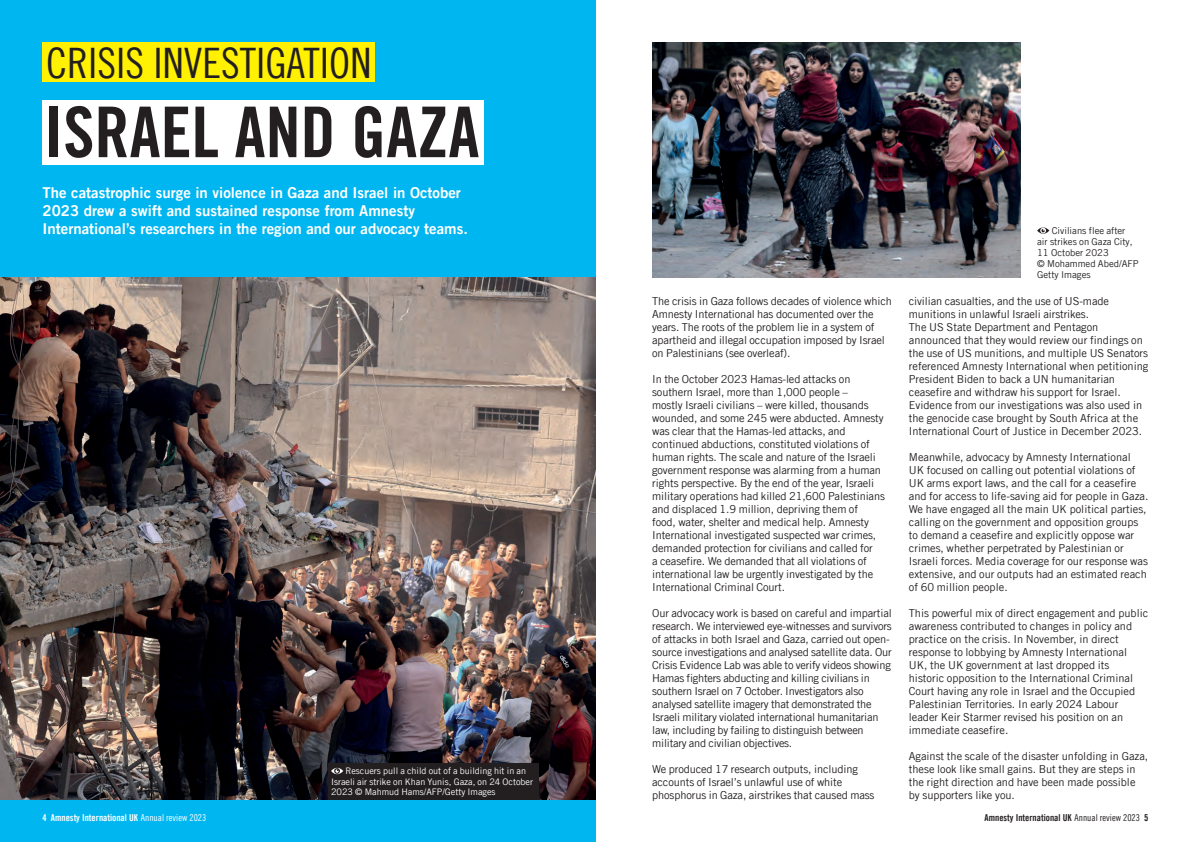
<style>
.page{position:relative;width:1191px;height:842px;background:#fff}
.page>*{position:absolute;margin:0;border:0;box-sizing:border-box;transform-origin:0 0}
.t1{font:70px "Amnesty Trade Gothic Bd Cn 20";color:#231f20}
.t2{font:42px "Amnesty Trade Gothic Cn 18";color:#231f20}
.Standfirst{font:15px/18px "Amnesty Trade Gothic Bd 2";color:#fff}
.BODY_text_Helvetica_no_indent{font:11px/13px "Amnesty Trade Gothic";letter-spacing:-.01em;color:#231f20}
.BODY_text_Helvetica_no_indent-2{font:9.5px/11px "Amnesty Trade Gothic";color:#231f20}
.t3{font:9.5px "Amnesty Trade Gothic Bd Cn 20";color:#fff}
.t4{font:9.5px "Amnesty Trade Gothic Bd Cn 20";color:#231f20}
.BODY_text_Helvetica_no_indent-3{font:9px/10.5px "Amnesty Trade Gothic";color:#fff}
.s1{font-family:"Amnesty Trade Gothic Cn 18"}
</style>
<div class="page">
<div style="left:0;top:0;width:595px;height:842px;background:#00b6f0"></div>
<img style="left:0;top:278px;width:595px;height:521px">
<img style="left:652px;top:43px;width:368px;height:235px">
<svg style="left:1037px;top:227px;width:12px;height:7px"></svg>
<div style="left:328px;top:763px;width:211px;height:36px;background:#231f20"></div>
<svg style="left:331px;top:767px;width:12px;height:8px"></svg>
<div style="left:43px;top:43px;width:332px;height:39px;background:#fff101"></div>
<div style="left:43px;top:100px;width:441px;height:65px;background:#fff"></div>
<p class="t2" style="left:46px;top:38px;width:327px">CRISIS INVESTIGATION</p>
<p class="t1" style="left:44px;top:90px;width:437px">ISRAEL AND GAZA</p>
<p class="Standfirst" style="left:43px;top:183px;width:427px">The catastrophic surge in violence in Gaza and Israel in October<br>2023 drew a swift and sustained response from Amnesty<br>International’s researchers in the region and our advocacy teams.</p>
<p class="BODY_text_Helvetica_no_indent-3" style="left:331px;top:766px;width:203px;text-indent:14px">Rescuers pull a child out of a building hit in an<br>Israeli air strike on Khan Yunis, Gaza, on 24 October<br>2023 © Mahmud Hams/AFP/Getty Images</p>
<p class="BODY_text_Helvetica_no_indent" style="left:652px;top:294px;width:241px">The crisis in Gaza follows decades of violence which Amnesty International has documented over the years. The roots of the problem lie in a system of apartheid and illegal occupation imposed by Israel on Palestinians (see overleaf).</p>
<p class="BODY_text_Helvetica_no_indent" style="left:652px;top:372px;width:234px">In the October 2023 Hamas-led attacks on southern Israel, more than 1,000 people –<br>mostly Israeli civilians – were killed, thousands wounded, and some 245 were abducted. Amnesty was clear that the Hamas-led attacks, and continued abductions, constituted violations of human rights. The scale and nature of the Israeli government response was alarming from a human rights perspective. By the end of the year, Israeli military operations had killed 21,600 Palestinians and displaced 1.9 million, depriving them of<br>food, water, shelter and medical help. Amnesty International investigated suspected war crimes, demanded protection for civilians and called for<br>a ceasefire. We demanded that all violations of international law be urgently investigated by the International Criminal Court.</p>
<p class="BODY_text_Helvetica_no_indent" style="left:652px;top:606px;width:241px">Our advocacy work is based on careful and impartial research. We interviewed eye-witnesses and survivors of attacks in both Israel and Gaza, carried out open&shy;source investigations and analysed satellite data. Our Crisis Evidence Lab was able to verify videos showing Hamas fighters abducting and killing civilians in southern Israel on 7 October. Investigators also analysed satellite imagery that demonstrated the Israeli military violated international humanitarian law, including by failing to distinguish between military and civilian objectives.</p>
<p class="BODY_text_Helvetica_no_indent" style="left:652px;top:762px;width:224px">We produced 17 research outputs, including accounts of Israel’s unlawful use of white phosphorus in Gaza, airstrikes that caused mass</p>
<p class="BODY_text_Helvetica_no_indent-2" style="left:1037px;top:225px;width:103px;text-indent:15px">Civilians flee after<br>air strikes on Gaza City,<br>11 October 2023<br>© Mohammed Abed/AFP<br>Getty Images</p>
<p class="BODY_text_Helvetica_no_indent" style="left:908px;top:294px;width:202px">civilian casualties, and the use of US-made munitions in unlawful Israeli airstrikes.</p>
<p class="BODY_text_Helvetica_no_indent" style="left:908px;top:320px;width:241px">The US State Department and Pentagon announced that they would review our findings on the use of US munitions, and multiple US Senators referenced Amnesty International when petitioning President Biden to back a UN humanitarian ceasefire and withdraw his support for Israel.<br>Evidence from our investigations was also used in the genocide case brought by South Africa at the International Court of Justice in December 2023.</p>
<p class="BODY_text_Helvetica_no_indent" style="left:908px;top:450px;width:241px">Meanwhile, advocacy by Amnesty International UK focused on calling out potential violations of UK arms export laws, and the call for a ceasefire and for access to life-saving aid for people in Gaza.<br>We have engaged all the main UK political parties, calling on the government and opposition groups to demand a ceasefire and explicitly oppose war crimes, whether perpetrated by Palestinian or Israeli forces. Media coverage for our response was extensive, and our outputs had an estimated reach of 60 million people.</p>
<p class="BODY_text_Helvetica_no_indent" style="left:908px;top:606px;width:241px">This powerful mix of direct engagement and public awareness contributed to changes in policy and practice on the crisis. In November, in direct response to lobbying by Amnesty International UK, the UK government at last dropped its<br>historic opposition to the International Criminal Court having any role in Israel and the Occupied Palestinian Territories. In early 2024 Labour leader Keir Starmer revised his position on an immediate ceasefire.</p>
<p class="BODY_text_Helvetica_no_indent" style="left:908px;top:749px;width:241px">Against the scale of the disaster unfolding in Gaza, these look like small gains. But they are steps in the right direction and have been made possible by supporters like you.</p>
<p class="t3" style="left:43px;top:812px;width:165px">4 Amnesty International UK <span class="s1">Annual review 2023</span></p>
<p class="t4" style="left:984px;top:812px;width:165px">Amnesty International UK <span class="s1">Annual review 2023</span> 5</p>
</div>
